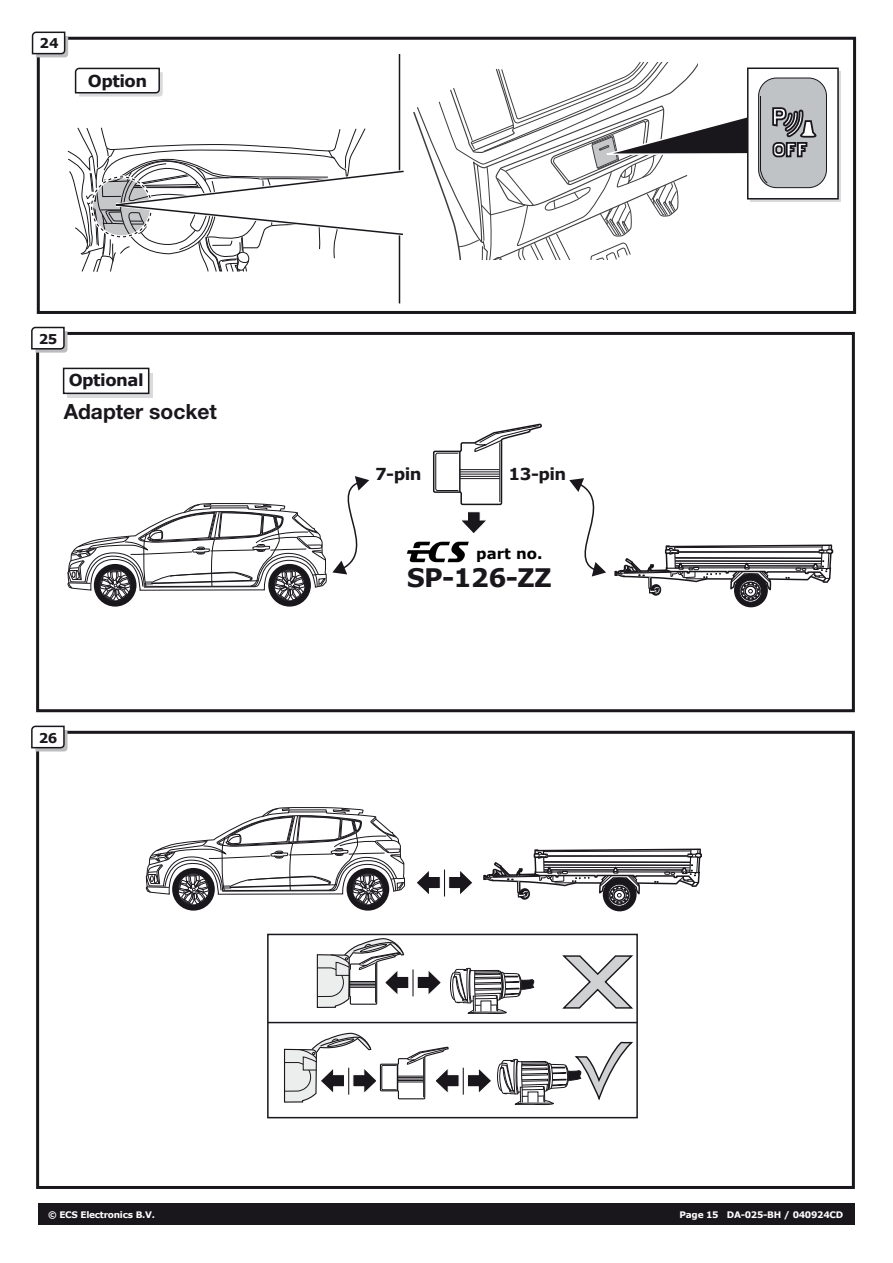
<style>
.page{position:relative;width:893px;height:1263px;background:#fff}
.page>*{position:absolute;margin:0;border:0;box-sizing:border-box;transform-origin:0 0}
.t1{font:700 25.5px "Verdana";letter-spacing:-.03em;color:#1a171c}
.t2{font:700 21px "Helvetica Neue";color:#1a171c}
.t3{font:700 16.5px "Verdana";letter-spacing:-.03em;color:#1a171c}
.t4{font:700 15px "Verdana";color:#000}
.t5{font:700 13.5px "Verdana";color:#1a171c}
.t6{font:700 9px "Verdana";letter-spacing:-.03em;color:#fff}
</style>
<div class="page">
<div style="left:38px;top:1203px;width:817px;height:21px;background:#1a171c"></div>
<div style="left:36px;top:332px;width:819px;height:380px;border:3px solid #1a171c"></div>
<svg style="left:31px;top:326px;width:37px;height:27px"></svg>
<svg style="left:67px;top:373px;width:85px;height:25px"></svg>
<div style="left:63px;top:368px;width:86px;height:26px;background:#fff;border:2px solid #1a171c"></div>
<div style="left:36px;top:731px;width:819px;height:458px;border:3px solid #1a171c"></div>
<svg style="left:31px;top:725px;width:37px;height:26px"></svg>
<div style="left:751px;top:71px;width:90px;height:131px;background:#d9dadb"></div>
<div style="left:747px;top:68px;width:92px;height:132px;background:#fff;border:2px solid #1a171c"></div>
<div style="left:759px;top:78px;width:67px;height:110px;background:#c0c3c6;border-radius:18px"></div>
<div style="left:758px;top:78px;width:69px;height:110px;border:1px solid #1a171c;border-radius:18px"></div>
<hr style="left:399px;top:54px;width:1px;height:249px;background:#1a171c">
<svg style="left:31px;top:31px;width:785px;height:242px"></svg>
<svg style="left:94px;top:564px;width:42px;height:43px"></svg>
<svg style="left:268px;top:564px;width:43px;height:43px"></svg>
<svg style="left:67px;top:476px;width:302px;height:127px"></svg>
<svg style="left:569px;top:478px;width:265px;height:130px"></svg>
<svg style="left:432px;top:31px;width:111px;height:1194px"></svg>
<hr style="left:459px;top:451px;width:2px;height:41px;background:#1a171c">
<hr style="left:499px;top:442px;width:1px;height:60px;background:#1a171c">
<svg style="left:473px;top:425px;width:66px;height:27px"></svg>
<hr style="left:460px;top:469px;width:39px;height:1px;background:#1a171c">
<hr style="left:460px;top:472px;width:39px;height:1px;background:#1a171c">
<hr style="left:460px;top:474px;width:39px;height:1px;background:#1a171c">
<hr style="left:460px;top:476px;width:39px;height:1px;background:#1a171c">
<hr style="left:460px;top:478px;width:39px;height:1px;background:#1a171c">
<svg style="left:435px;top:453px;width:24px;height:38px"></svg>
<svg style="left:407px;top:542px;width:62px;height:20px"></svg>
<svg style="left:458px;top:511px;width:32px;height:24px"></svg>
<svg style="left:417px;top:867px;width:57px;height:31px"></svg>
<svg style="left:482px;top:750px;width:220px;height:173px"></svg>
<svg style="left:172px;top:868px;width:43px;height:43px"></svg>
<svg style="left:347px;top:868px;width:42px;height:43px"></svg>
<svg style="left:146px;top:807px;width:259px;height:100px"></svg>
<div style="left:267px;top:934px;width:371px;height:184px;border:2px solid #1a171c"></div>
<hr style="left:268px;top:1022px;width:369px;height:1px;background:#1a171c">
<svg style="left:283px;top:938px;width:352px;height:202px"></svg>
<hr style="left:411px;top:969px;width:4px;height:27px;background:#fff">
<hr style="left:412px;top:969px;width:2px;height:27px;background:#1a171c">
<h3 class="t5" style="left:39px;top:34px;width:21px">24</h3>
<h3 class="t3" style="left:88px;top:69px;width:61px">Option</h3>
<h3 class="t5" style="left:39px;top:330px;width:20px">25</h3>
<h3 class="t3" style="left:69px;top:368px;width:77px">Optional</h3>
<h2 class="t2" style="left:64px;top:395px;width:155px">Adapter socket</h2>
<h3 class="t5" style="left:39px;top:728px;width:20px">26</h3>
<h3 class="t3" style="left:375px;top:462px;width:48px">7-pin</h3>
<h3 class="t3" style="left:508px;top:462px;width:59px">13-pin</h3>
<h3 class="t4" style="left:476px;top:543px;width:68px">part no.</h3>
<h1 class="t1" style="left:407px;top:560px;width:146px">SP-126-ZZ</h1>
<p class="t6" style="left:48px;top:1208px;width:108px">© ECS Electronics B.V.</p>
<p class="t6" style="left:680px;top:1208px;width:165px">Page 15 DA-025-BH / 040924CD</p>
</div>
